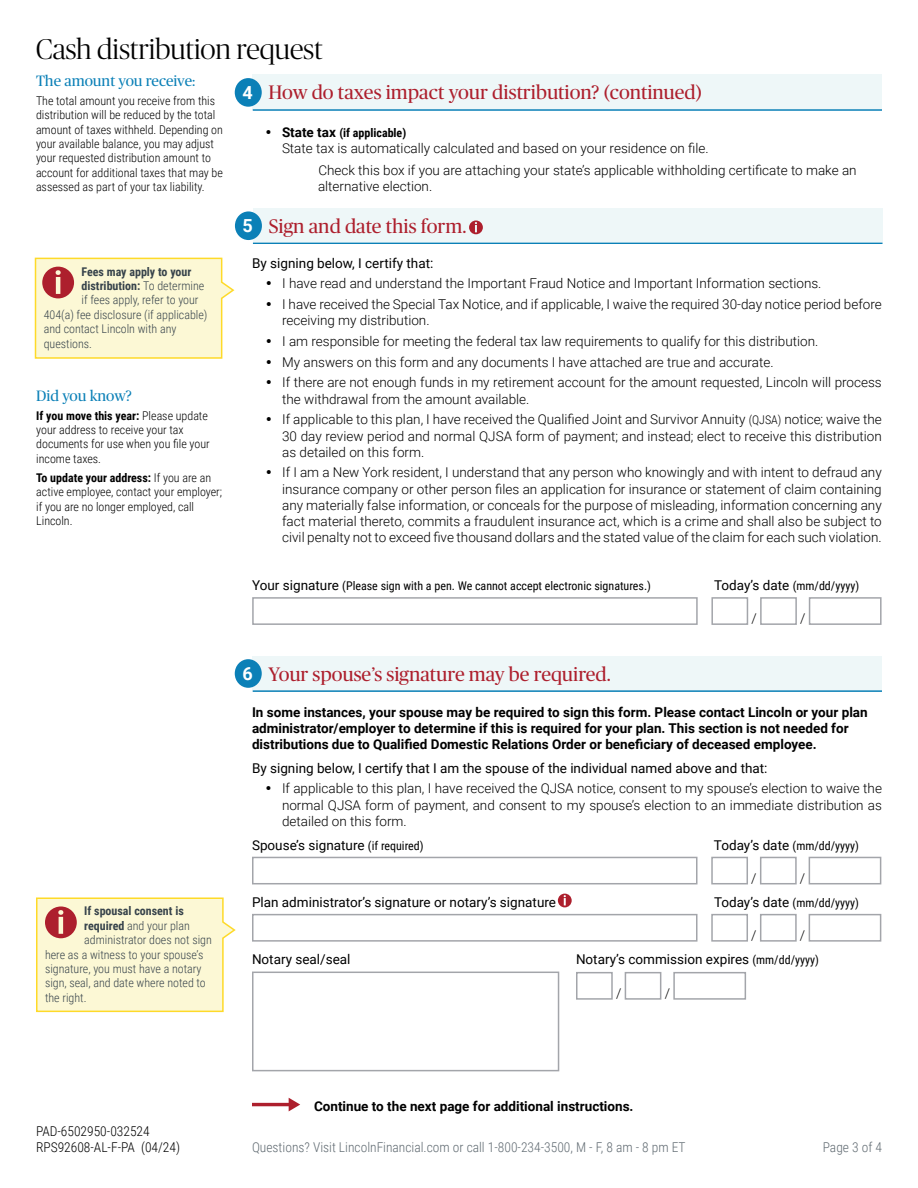
<style>
.page{position:relative;width:918px;height:1188px;background:#fff}
.page>*{position:absolute;margin:0;border:0;box-sizing:border-box;transform-origin:0 0}
.t1{font:300 28.5px "Publico Banner";color:#000}
.t2{font:19.5px "Publico Headline";color:#ad1f2d}
.Know_-_H1{font:15px "Publico Headline";color:#0b80b7}
.Body{font:300 13.5px/16.2px "Roboto";color:#010101}
.H3{font:700 13.5px/16.2px "Roboto";color:#010101}
.H4{font:13.5px "Roboto";color:#010101}
.t3{font:300 13.5px "Roboto Condensed";color:#616b72}
.Signature{font:13.5px "Roboto";color:#010101}
.Notary_seal{font:13.5px "Roboto";color:#010101}
.Step_continued{font:700 13.5px "Roboto";color:#010101}
.t4{font:300 13.5px/16.2px "Roboto Condensed";color:#000}
.Know_-_body{font:300 12px/14.4px "Roboto Condensed";color:#000}
.Info_-_body{font:300 12px "Roboto Condensed";color:#37434b}
.Signature-2{font:12px "Roboto Condensed";color:#010101}
.Info_-_body-2{font:700 12px "Roboto Condensed";color:#37434b}
.t5{font:700 12px "Roboto Condensed";color:#010101}
.s1{font-weight:300}
.s2{font-weight:700}
.s3{font-family:"Roboto";font-weight:700;font-size:18px;color:#fff}
.s4{font-family:"Roboto";font-size:13.5px}
.s5{font-family:"Roboto Condensed";font-size:12px}
</style>
<div class="page">
<div style="left:252px;top:597px;width:446px;height:28px;border:2px solid #a3a5aa"></div>
<div style="left:711px;top:597px;width:37px;height:28px;border:2px solid #a3a5aa"></div>
<div style="left:760px;top:597px;width:37px;height:28px;border:2px solid #a3a5aa"></div>
<div style="left:809px;top:597px;width:73px;height:28px;border:2px solid #a3a5aa"></div>
<div style="left:252px;top:857px;width:446px;height:27px;border:2px solid #a3a5aa"></div>
<div style="left:711px;top:857px;width:37px;height:27px;border:2px solid #a3a5aa"></div>
<div style="left:760px;top:857px;width:37px;height:27px;border:2px solid #a3a5aa"></div>
<div style="left:809px;top:857px;width:72px;height:27px;border:2px solid #a3a5aa"></div>
<svg style="left:558px;top:894px;width:14px;height:13px"></svg>
<div style="left:252px;top:914px;width:446px;height:28px;border:2px solid #a3a5aa"></div>
<div style="left:711px;top:914px;width:37px;height:28px;border:2px solid #a3a5aa"></div>
<div style="left:760px;top:914px;width:37px;height:28px;border:2px solid #a3a5aa"></div>
<div style="left:809px;top:914px;width:72px;height:28px;border:2px solid #a3a5aa"></div>
<div style="left:252px;top:972px;width:307px;height:99px;border:2px solid #a3a5aa"></div>
<div style="left:576px;top:972px;width:37px;height:28px;border:2px solid #a3a5aa"></div>
<div style="left:625px;top:972px;width:36px;height:28px;border:2px solid #a3a5aa"></div>
<div style="left:673px;top:972px;width:73px;height:28px;border:2px solid #a3a5aa"></div>
<svg style="left:252px;top:1098px;width:48px;height:13px"></svg>
<div style="left:253px;top:208px;width:629px;height:36px;background:#eef7f8"></div>
<hr style="left:253px;top:243px;width:629px;height:1px;background:#0b80b7">
<div style="left:235px;top:211px;width:27px;height:29px;background:#0b80b7;border-radius:50%"></div>
<svg style="left:469px;top:220px;width:14px;height:14px"></svg>
<div style="left:253px;top:656px;width:629px;height:36px;background:#eef7f8"></div>
<hr style="left:253px;top:690px;width:629px;height:2px;background:#0b80b7">
<div style="left:235px;top:659px;width:27px;height:29px;background:#0b80b7;border-radius:50%"></div>
<svg style="left:34px;top:257px;width:201px;height:102px"></svg>
<div style="left:253px;top:74px;width:629px;height:36px;background:#eef7f8"></div>
<hr style="left:253px;top:109px;width:629px;height:1px;background:#0b80b7">
<div style="left:235px;top:78px;width:27px;height:29px;background:#0b80b7;border-radius:50%"></div>
<svg style="left:36px;top:897px;width:200px;height:116px"></svg>
<h1 class="t1" style="left:36px;top:30px;width:288px">Cash distribution request</h1>
<h1 class="Know_-_H1" style="left:36px;top:70px;width:161px">The amount you receive:</h1>
<p class="Know_-_body" style="left:36px;top:93px;width:188px">The total amount you receive from this distribution will be reduced by the total amount of taxes withheld. Depending on your available balance, you may adjust your requested distribution amount to account for additional taxes that may be assessed as part of your tax liability.</p>
<p class="Info_-_body-2" style="left:82px;top:263px;width:111px">Fees may apply to your</p>
<p class="Info_-_body-2" style="left:82px;top:277px;width:124px">distribution: <span class="s1">To determine</span></p>
<p class="Info_-_body" style="left:82px;top:292px;width:119px">if fees apply, refer to your</p>
<p class="Info_-_body" style="left:44px;top:306px;width:165px">404(a) fee disclosure (if applicable)</p>
<p class="Info_-_body" style="left:44px;top:321px;width:134px">and contact Lincoln with any</p>
<p class="Info_-_body" style="left:44px;top:335px;width:50px">questions.</p>
<h1 class="Know_-_H1" style="left:36px;top:385px;width:97px">Did you know?</h1>
<p class="Know_-_body" style="left:36px;top:408px;width:175px"><span class="s2">If you move this year:</span> Please update your address to receive your tax documents for use when you file your income taxes.</p>
<p class="Know_-_body" style="left:36px;top:470px;width:187px"><span class="s2">To update your address:</span> If you are an active employee, contact your employer; if you are no longer employed, call<br>Lincoln.</p>
<p class="Info_-_body-2" style="left:84px;top:903px;width:101px">If spousal consent is</p>
<p class="Info_-_body" style="left:84px;top:917px;width:107px"><span class="s2">required</span> and your plan</p>
<p class="Info_-_body" style="left:84px;top:932px;width:129px">administrator does not sign</p>
<p class="Info_-_body" style="left:45px;top:946px;width:160px">here as a witness to your spouse’s</p>
<p class="Info_-_body" style="left:45px;top:960px;width:158px">signature, you must have a notary</p>
<p class="Info_-_body" style="left:45px;top:975px;width:162px">sign, seal, and date where noted to</p>
<p class="Info_-_body" style="left:45px;top:989px;width:43px">the right.</p>
<h2 class="t2" style="left:242px;top:79px;width:461px"><span class="s3">4</span> How do taxes impact your distribution? (continued)</h2>
<p class="t5" style="left:282px;top:124px;width:126px"><span class="s4">State tax</span> (if applicable)</p>
<p class="Body" style="left:282px;top:140px;width:428px">State tax is automatically calculated and based on your residence on file.</p>
<p class="Body" style="left:318px;top:162px;width:540px">Check this box if you are attaching your state’s applicable withholding certificate to make an alternative election.</p>
<h1 class="t2" style="left:243px;top:212px;width:225px"><span class="s3">5</span> Sign and date this form.</h1>
<p class="H4" style="left:252px;top:254px;width:183px">By signing below, I certify that:</p>
<p class="Body" style="left:282px;top:275px;width:541px">I have read and understand the Important Fraud Notice and Important Information sections.</p>
<p class="Body" style="left:282px;top:296px;width:601px">I have received the Special Tax Notice, and if applicable, I waive the required 30-day notice period before receiving my distribution.</p>
<p class="Body" style="left:282px;top:333px;width:538px">I am responsible for meeting the federal tax law requirements to qualify for this distribution.</p>
<p class="Body" style="left:282px;top:353px;width:493px">My answers on this form and any documents I have attached are true and accurate.</p>
<p class="Body" style="left:282px;top:374px;width:601px">If there are not enough funds in my retirement account for the amount requested, Lincoln will process the withdrawal from the amount available.</p>
<p class="Body" style="left:282px;top:411px;width:601px;text-align:justify">If applicable to this plan, I have received the Qualified Joint and Survivor Annuity <span class="s5">(QJSA)</span> notice; waive the 30 day review period and normal QJSA form of payment; and instead; elect to receive this distribution as detailed on this form.</p>
<p class="Body" style="left:282px;top:464px;width:601px;text-align:justify">If I am a New York resident, I understand that any person who knowingly and with intent to defraud any insurance company or other person files an application for insurance or statement of claim containing any materially false information, or conceals for the purpose of misleading, information concerning any fact material thereto, commits a fraudulent insurance act, which is a crime and shall also be subject to civil penalty not to exceed five thousand dollars and the stated value of the claim for each such violation.</p>
<p class="Signature-2" style="left:252px;top:577px;width:400px"><span class="s4">Your signature</span> (Please sign with a pen. We cannot accept electronic signatures.)</p>
<p class="Signature-2" style="left:714px;top:577px;width:147px"><span class="s4">Today’s date</span> (mm/dd/yyyy)</p>
<p class="Body" style="left:751px;top:610px;width:7px">/</p>
<p class="Body" style="left:800px;top:610px;width:7px">/</p>
<h1 class="t2" style="left:242px;top:660px;width:370px"><span class="s3">6</span> Your spouse’s signature may be required.</h1>
<p class="H3" style="left:252px;top:703px;width:617px">In some instances, your spouse may be required to sign this form. Please contact Lincoln or your plan administrator/employer to determine if this is required for your plan. This section is not needed for distributions due to Qualified Domestic Relations Order or beneficiary of deceased employee.</p>
<p class="H4" style="left:252px;top:758px;width:517px">By signing below, I certify that I am the spouse of the individual named above and that:</p>
<p class="Body" style="left:282px;top:780px;width:602px;text-align:justify">If applicable to this plan, I have received the QJSA notice, consent to my spouse’s election to waive the normal QJSA form of payment, and consent to my spouse’s election to an immediate distribution as detailed on this form.</p>
<p class="Signature" style="left:252px;top:835px;width:173px">Spouse’s signature <span class="s5">(if required)</span></p>
<p class="Signature-2" style="left:714px;top:837px;width:147px"><span class="s4">Today’s date</span> (mm/dd/yyyy)</p>
<p class="Body" style="left:751px;top:870px;width:7px">/</p>
<p class="Body" style="left:800px;top:870px;width:7px">/</p>
<p class="Signature" style="left:252px;top:892px;width:306px">Plan administrator’s signature or notary’s signature</p>
<p class="Signature-2" style="left:714px;top:894px;width:147px"><span class="s4">Today’s date</span> (mm/dd/yyyy)</p>
<p class="Body" style="left:751px;top:927px;width:7px">/</p>
<p class="Body" style="left:800px;top:927px;width:7px">/</p>
<p class="Notary_seal" style="left:252px;top:950px;width:100px">Notary seal/seal</p>
<p class="Notary_seal" style="left:576px;top:950px;width:244px">Notary’s commission expires <span class="s5">(mm/dd/yyyy)</span></p>
<p class="Body" style="left:616px;top:985px;width:7px">/</p>
<p class="Body" style="left:665px;top:985px;width:7px">/</p>
<p class="t4" style="left:36px;top:1122px;width:146px">PAD-6502950-032524<br>RPS92608-AL-F-PA (04/24)</p>
<p class="Step_continued" style="left:314px;top:1096px;width:321px">Continue to the next page for additional instructions.</p>
<p class="t3" style="left:252px;top:1138px;width:435px">Questions? Visit LincolnFinancial.com or call 1-800-234-3500, M - F, 8 am - 8 pm ET</p>
<p class="t3" style="left:823px;top:1138px;width:61px">Page 3 of 4</p>
</div>
